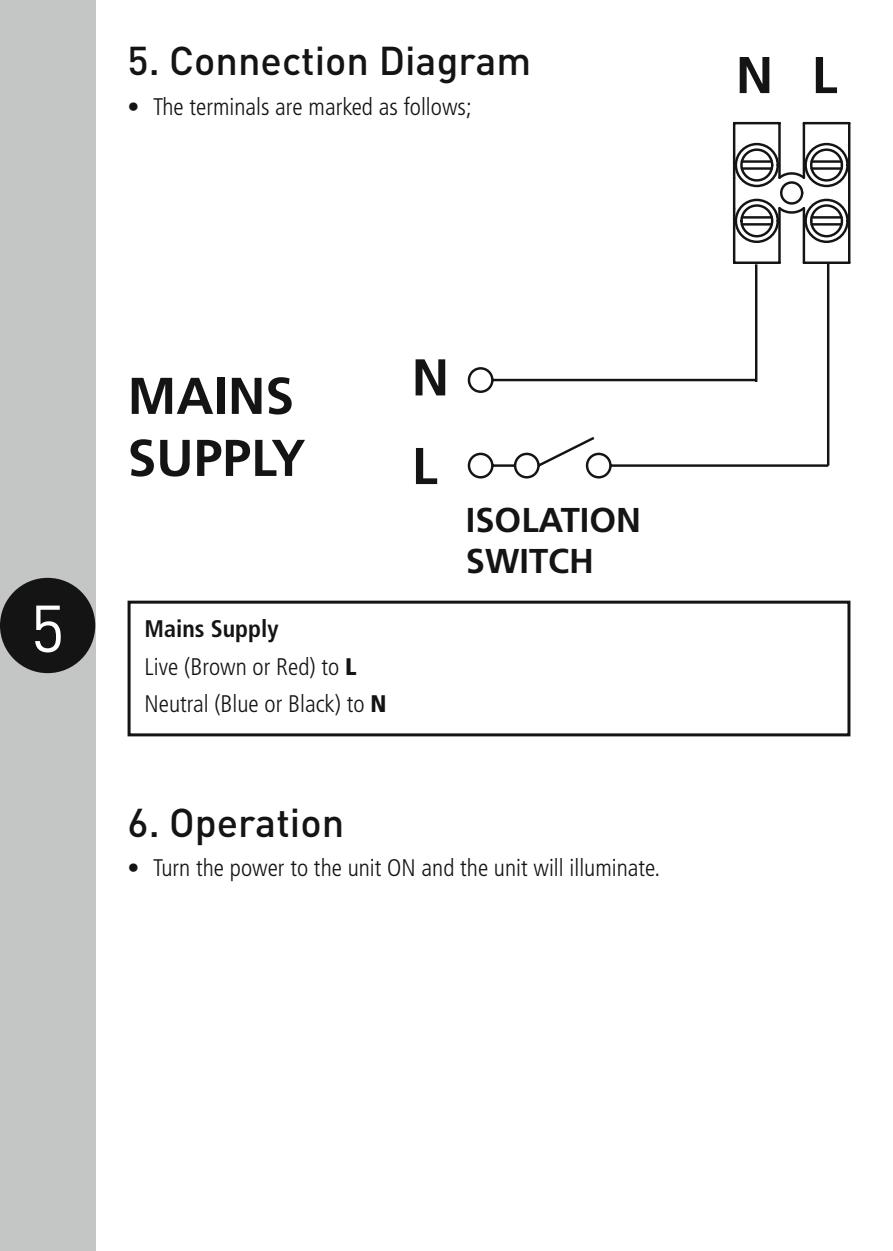
<style>
.page{position:relative;width:893px;height:1251px;background:#fff}
.page>*{position:absolute;margin:0;border:0;box-sizing:border-box;transform-origin:0 0}
.t1{font:65.1px "DIN";color:#fff}
.t2{font:700 51.6px/62.1px "Frutiger LT";color:#141415}
.t3{font:500 39.6px "DIN";color:#141415}
.t4{font:700 34.5px/41.4px "Frutiger LT";color:#141415}
.t5{font:300 condensed 24px/37.2px "Frutiger LT";color:#141415}
.s1{font-weight:700}
.s2{font-weight:900}
</style>
<div class="page">
<div style="left:0;top:0;width:95px;height:1250px;background:#c4c5c5"></div>
<hr style="left:892px;top:0;width:1px;height:1250px;background:#c4c5c5">
<svg style="left:735px;top:142px;width:113px;height:102px"></svg>
<hr style="left:812px;top:160px;width:29px;height:3px;background:#141415">
<hr style="left:812px;top:223px;width:29px;height:2px;background:#141415">
<hr style="left:812px;top:216px;width:29px;height:2px;background:#141415">
<hr style="left:742px;top:160px;width:30px;height:3px;background:#141415">
<hr style="left:742px;top:223px;width:30px;height:2px;background:#141415">
<hr style="left:742px;top:216px;width:30px;height:2px;background:#141415">
<hr style="left:848px;top:123px;width:2px;height:140px;background:#141415">
<hr style="left:804px;top:122px;width:45px;height:2px;background:#141415">
<hr style="left:803px;top:123px;width:2px;height:55px;background:#141415">
<hr style="left:734px;top:122px;width:45px;height:2px;background:#141415">
<hr style="left:733px;top:123px;width:2px;height:55px;background:#141415">
<hr style="left:778px;top:123px;width:3px;height:55px;background:#141415">
<hr style="left:733px;top:208px;width:2px;height:55px;background:#141415">
<hr style="left:778px;top:208px;width:3px;height:55px;background:#141415">
<hr style="left:803px;top:208px;width:2px;height:55px;background:#141415">
<hr style="left:804px;top:261px;width:45px;height:3px;background:#141415">
<hr style="left:742px;top:167px;width:30px;height:3px;background:#141415">
<hr style="left:812px;top:167px;width:29px;height:3px;background:#141415">
<hr style="left:733px;top:178px;width:2px;height:30px;background:#141415">
<svg style="left:467px;top:261px;width:364px;height:218px"></svg>
<div style="left:0;top:577px;width:95px;height:96px;background:#141415;border-radius:50%"></div>
<svg style="left:892px;top:577px;width:1px;height:96px"></svg>
<div style="left:128px;top:600px;width:722px;height:136px;border:3px solid #141415"></div>
<h3 class="t3" style="left:128px;top:36px;width:405px">5. Connection Diagram</h3>
<p class="t5" style="left:128px;top:88px;width:346px">• The terminals are marked as follows;</p>
<h2 class="t2" style="left:736px;top:44px;width:103px">N L</h2>
<h1 class="t1" style="left:31px;top:587px;width:36px">5</h1>
<h2 class="t2" style="left:128px;top:365px;width:180px">MAINS<br>SUPPLY</h2>
<p class="t5" style="left:145px;top:610px;width:243px"><span class="s1">Mains Supply<br></span>Live (Brown or Red) to <span class="s2">L<br></span>Neutral (Blue or Black) to <span class="s2">N</span></p>
<h2 class="t2" style="left:412px;top:346px;width:39px">N</h2>
<h2 class="t2" style="left:412px;top:435px;width:27px">L</h2>
<h3 class="t4" style="left:466px;top:499px;width:177px">ISOLATION<br>SWITCH</h3>
<h3 class="t3" style="left:128px;top:797px;width:218px">6. Operation</h3>
<p class="t5" style="left:128px;top:849px;width:534px">• Turn the power to the unit ON and the unit will illuminate.</p>
</div>
